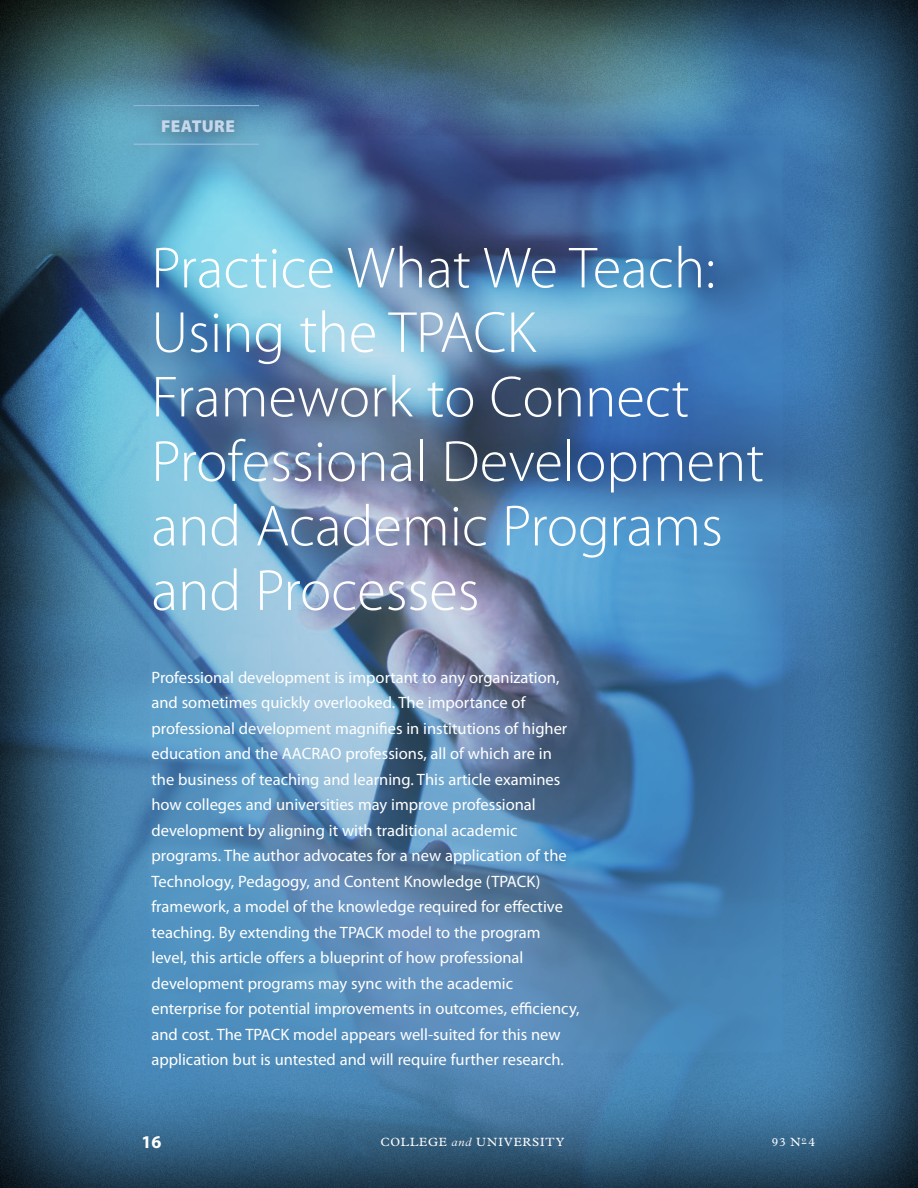
<style>
.page{position:relative;width:918px;height:1188px;background:#fff}
.page>*{position:absolute;margin:0;border:0;box-sizing:border-box;transform-origin:0 0}
.t1{font:300 58.5px/64.5px "Myriad Pro";color:#fff}
.t2{font:700 18px "Myriad Pro";color:#fff}
.t3{font:900 17.25px "Myriad Pro";letter-spacing:.02em;color:#c6d7ec}
.t4{font:16.5px/25.5px "Myriad Pro";color:#fff}
.t5{font:12px "Plantin MT Pro";letter-spacing:.085em;color:#fff}
.s1{font-weight:300;font-style:italic}
</style>
<div class="page">
<img style="left:0;top:0;width:918px;height:1188px">
<div style="left:117px;top:88px;width:158px;height:74px;background:#333237;opacity:.78"></div>
<hr style="left:134px;top:105px;width:125px;height:1px;background:#8fb4d8">
<hr style="left:134px;top:144px;width:125px;height:1px;background:#a0bede">
<p class="t3" style="left:161px;top:116px;width:75px">FEATURE</p>
<h1 class="t1" style="left:152px;top:237px;width:614px">Practice What We Teach:<br>Using the TPACK<br>Framework to Connect<br>Professional Development and Academic Programs and Processes</h1>
<p class="t4" style="left:152px;top:665px;width:430px">Professional development is important to any organization, and sometimes quickly overlooked. The importance of professional development magnifies in institutions of higher education and the AACRAO professions, all of which are in<br>the business of teaching and learning. This article examines how colleges and universities may improve professional development by aligning it with traditional academic programs. The author advocates for a new application of the Technology, Pedagogy, and Content Knowledge (TPACK) framework, a model of the knowledge required for effective teaching. By extending the TPACK model to the program level, this article offers a blueprint of how professional development programs may sync with the academic enterprise for potential improvements in outcomes, efficiency, and cost. The TPACK model appears well-suited for this new application but is untested and will require further research.</p>
<p class="t2" style="left:142px;top:1132px;width:21px">16</p>
<p class="t5" style="left:380px;top:1135px;width:186px">COLLEGE <span class="s1">and</span> UNIVERSITY</p>
<p class="t5" style="left:772px;top:1135px;width:45px">93 Nº4</p>
</div>
